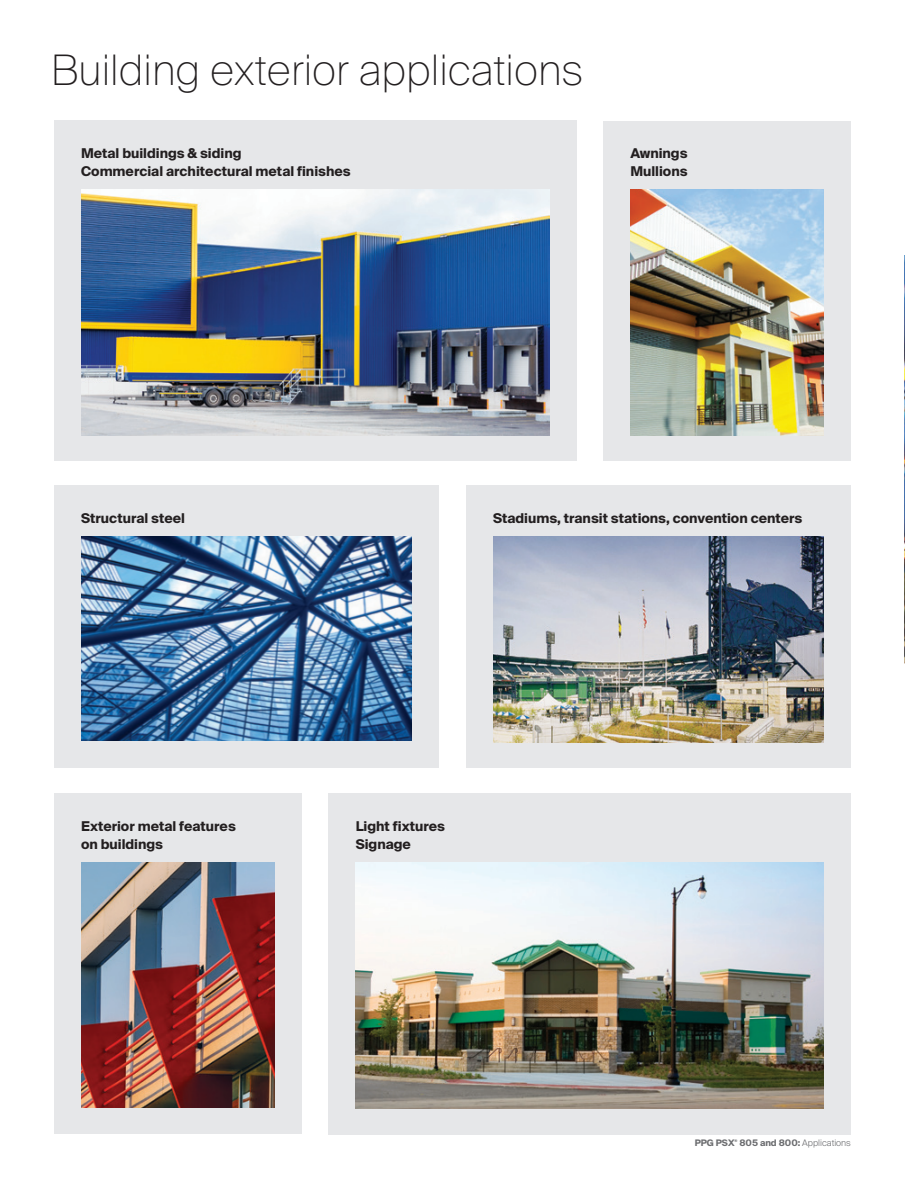
<style>
.page{position:relative;width:905px;height:1188px;background:#fff}
.page>*{position:absolute;margin:0;border:0;box-sizing:border-box;transform-origin:0 0}
.Interior_Headline{font:100 42px "Suisse Intl";color:#231f20}
.Subhead_C{font:700 13.5px/18px "Suisse Intl";color:#231f20}
.t1{font:300 9px "Suisse Intl";color:#6c6d70}
.t2{font:700 9px "Suisse Intl";color:#6c6d70}
.t3{font:700 3.6px "Suisse Intl";color:#6c6d70}
.s1{font-weight:700}
</style>
<div class="page">
<div style="left:54px;top:793px;width:248px;height:340px;background:#e6e7e9"></div>
<img style="left:81px;top:862px;width:193px;height:246px">
<div style="left:466px;top:486px;width:384px;height:282px;background:#e6e7e9"></div>
<img style="left:493px;top:537px;width:331px;height:206px">
<div style="left:603px;top:121px;width:247px;height:340px;background:#e6e7e9"></div>
<img style="left:630px;top:190px;width:194px;height:245px">
<img style="left:904px;top:255px;width:1px;height:408px">
<div style="left:328px;top:793px;width:522px;height:342px;background:#e6e7e9"></div>
<img style="left:356px;top:862px;width:468px;height:247px">
<div style="left:54px;top:486px;width:385px;height:282px;background:#e6e7e9"></div>
<img style="left:81px;top:537px;width:331px;height:204px">
<div style="left:54px;top:121px;width:522px;height:340px;background:#e6e7e9"></div>
<img style="left:81px;top:190px;width:468px;height:245px">
<p class="Interior_Headline" style="left:51px;top:46px;width:533px">Building exterior applications</p>
<p class="Subhead_C" style="left:81px;top:144px;width:271px">Metal buildings &amp; siding<br>Commercial architectural metal finishes</p>
<p class="Subhead_C" style="left:630px;top:144px;width:59px">Awnings<br>Mullions</p>
<p class="Subhead_C" style="left:81px;top:510px;width:106px">Structural steel</p>
<p class="Subhead_C" style="left:81px;top:817px;width:156px">Exterior metal features on buildings</p>
<p class="Subhead_C" style="left:493px;top:510px;width:311px">Stadiums, transit stations, convention centers</p>
<p class="Subhead_C" style="left:356px;top:817px;width:91px">Light fixtures</p>
<p class="Subhead_C" style="left:356px;top:835px;width:57px">Signage</p>
<p class="t2" style="left:694px;top:1137px;width:41px">PPG PSX</p>
<p class="t3" style="left:734px;top:1138px;width:4px">®</p>
<p class="t1" style="left:739px;top:1137px;width:113px"><span class="s1">805 and 800:</span> Applications</p>
</div>
